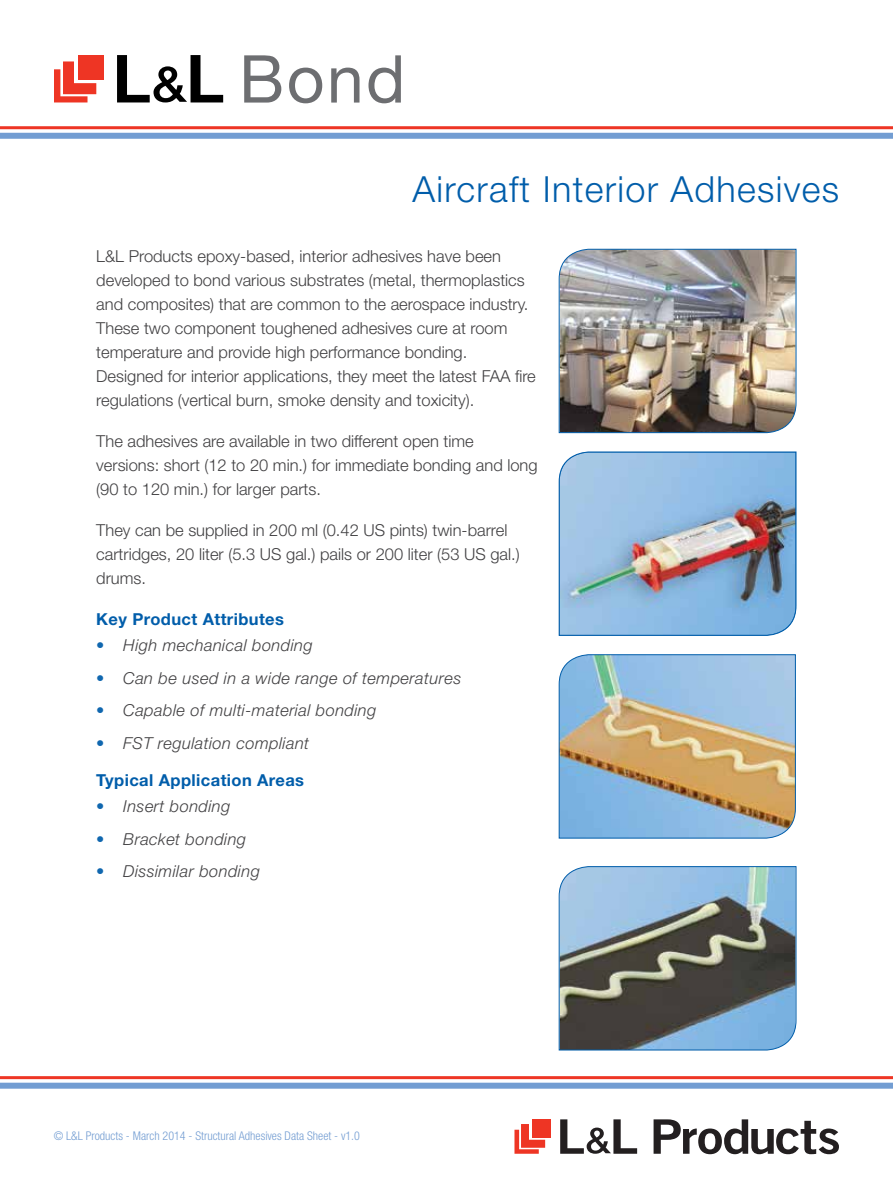
<style>
.page{position:relative;width:893px;height:1191px;background:#fff}
.page>*{position:absolute;margin:0;border:0;box-sizing:border-box;transform-origin:0 0}
.t1{font:66px "Helvetica Neue";color:#6d6e71}
.t2{font:300 36px "Helvetica Neue";letter-spacing:.035em;color:#005daa}
.t3{font:300 16.5px/24px "Helvetica Neue";color:#414042}
.t4{font:italic 300 16.5px "Helvetica Neue";letter-spacing:.025em;color:#414042}
.t5{font:700 16.5px "Helvetica Neue";letter-spacing:.025em;color:#005daa}
.t6{font:300 condensed 12px "Helvetica Neue";color:#739dd2}
.s1{color:#1067af}
</style>
<div class="page">
<svg style="left:654px;top:1119px;width:185px;height:35px"></svg>
<svg style="left:560px;top:1119px;width:77px;height:34px"></svg>
<div style="left:532px;top:1119px;width:19px;height:18px;background:#ee3524"></div>
<svg style="left:514px;top:1124px;width:31px;height:29px"></svg>
<img style="left:558px;top:248px;width:239px;height:185px">
<img style="left:558px;top:451px;width:239px;height:185px">
<img style="left:558px;top:654px;width:238px;height:185px">
<svg style="left:558px;top:866px;width:239px;height:184px;background:#71848e"></svg>
<svg style="left:117px;top:55px;width:106px;height:47px"></svg>
<div style="left:78px;top:55px;width:26px;height:25px;background:#ee3524"></div>
<svg style="left:54px;top:61px;width:42px;height:41px"></svg>
<hr style="left:0;top:126px;width:893px;height:3px;background:#ee3524">
<hr style="left:0;top:1076px;width:893px;height:3px;background:#ee3524">
<div style="left:0;top:133px;width:893px;height:6px;background:#739dd2"></div>
<div style="left:0;top:1082px;width:893px;height:6px;background:#739dd2"></div>
<h1 class="t1" style="left:239px;top:40px;width:168px">Bond</h1>
<h2 class="t2" style="left:412px;top:167px;width:428px">Aircraft Interior Adhesives</h2>
<p class="t3" style="left:96px;top:244px;width:441px">L&amp;L Products epoxy-based, interior adhesives have been developed to bond various substrates (metal, thermoplastics and composites) that are common to the aerospace industry.<br>These two component toughened adhesives cure at room temperature and provide high performance bonding.<br>Designed for interior applications, they meet the latest FAA fire regulations (vertical burn, smoke density and toxicity).</p>
<p class="t3" style="left:96px;top:429px;width:443px">The adhesives are available in two different open time versions: short (12 to 20 min.) for immediate bonding and long (90 to 120 min.) for larger parts.</p>
<p class="t3" style="left:96px;top:518px;width:425px">They can be supplied in 200 ml (0.42 US pints) twin-barrel cartridges, 20 liter (5.3 US gal.) pails or 200 liter (53 US gal.) drums.</p>
<p class="t5" style="left:96px;top:609px;width:189px">Key Product Attributes</p>
<p class="t4" style="left:96px;top:635px;width:218px"><span class="s1">•</span> High mechanical bonding</p>
<p class="t4" style="left:96px;top:668px;width:366px"><span class="s1">•</span> Can be used in a wide range of temperatures</p>
<p class="t4" style="left:96px;top:700px;width:282px"><span class="s1">•</span> Capable of multi-material bonding</p>
<p class="t4" style="left:96px;top:733px;width:214px"><span class="s1">•</span> FST regulation compliant</p>
<p class="t5" style="left:96px;top:769px;width:209px">Typical Application Areas</p>
<p class="t4" style="left:96px;top:796px;width:136px"><span class="s1">•</span> Insert bonding</p>
<p class="t4" style="left:96px;top:829px;width:151px"><span class="s1">•</span> Bracket bonding</p>
<p class="t4" style="left:96px;top:861px;width:165px"><span class="s1">•</span> Dissimilar bonding</p>
<p class="t6" style="left:54px;top:1128px;width:308px">© L&amp;L Products - March 2014 - Structural Adhesives Data Sheet - v1.0</p>
</div>
